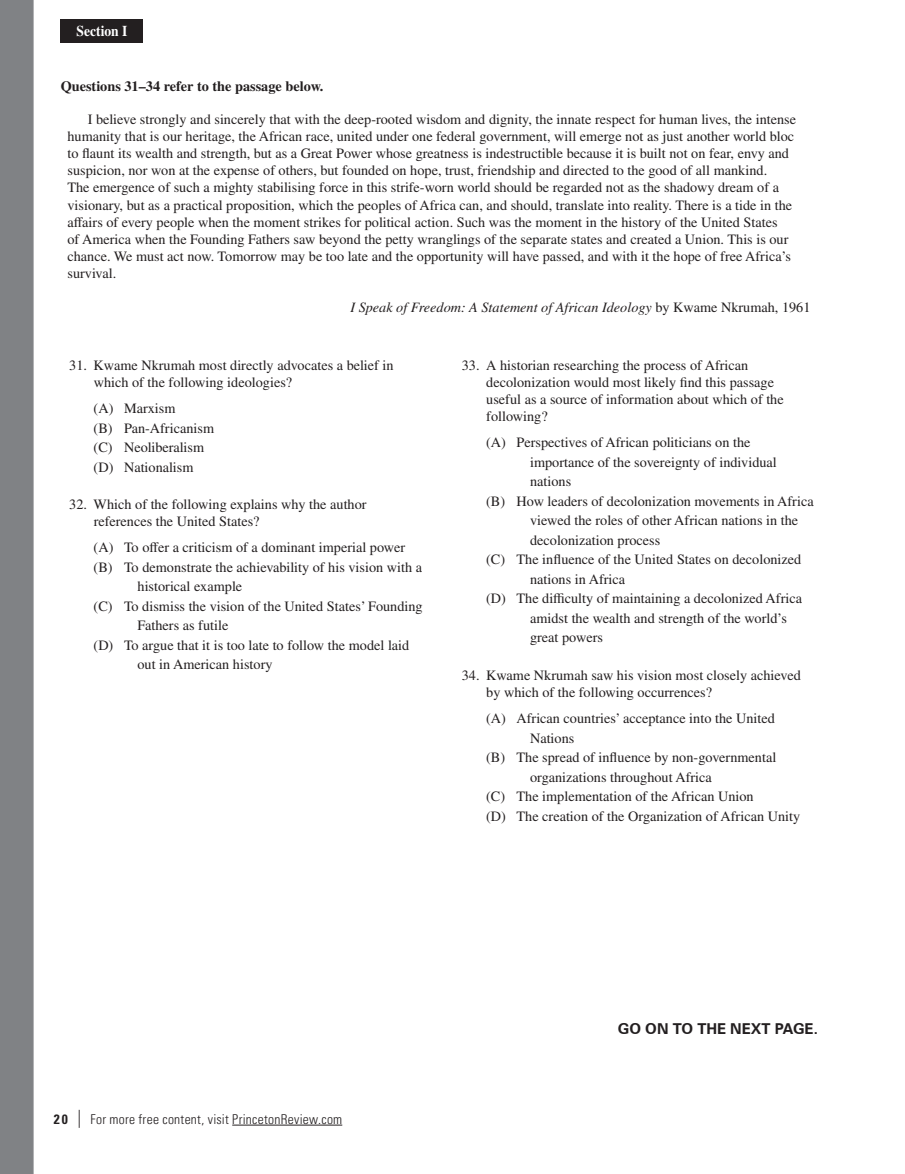
<style>
.page{position:relative;width:905px;height:1174px;background:#fff}
.page>*{position:absolute;margin:0;border:0;box-sizing:border-box;transform-origin:0 0}
.t1{font:700 15px "Zurich BT";color:#231f20}
.t2{font:700 15px "Times LT Pro";color:#fff;scale:.9 1}
.t3{font:14.25px/17.1px "Times LT Pro";color:#231f20}
.t4{font:italic 14.25px "Times LT Pro";color:#231f20}
.t5{font:700 14.25px "Times LT Pro";color:#231f20}
.t6{font:300 condensed 13.5px "Univers LT Pro";letter-spacing:.025em;color:#231f20}
.s1{font-style:normal}
.s2{font-weight:700}
.s3{font-weight:400;font-size:18px}
</style>
<div class="page">
<div style="left:61px;top:19px;width:82px;height:23px;background:#231f20"></div>
<hr style="left:232px;top:1124px;width:110px;height:1px;background:#231f20">
<div style="left:0;top:0;width:34px;height:1174px;background:#808285"></div>
<p class="t2" style="left:77px;top:22px;width:58px">Section I</p>
<p class="t5" style="left:61px;top:77px;width:264px">Questions 31–34 refer to the passage below.</p>
<p class="t3" style="left:67px;top:110px;width:730px;text-indent:20px">I believe strongly and sincerely that with the deep-rooted wisdom and dignity, the innate respect for human lives, the intense humanity that is our heritage, the African race, united under one federal government, will emerge not as just another world bloc to flaunt its wealth and strength, but as a Great Power whose greatness is indestructible because it is built not on fear, envy and suspicion, nor won at the expense of others, but founded on hope, trust, friendship and directed to the good of all mankind.<br>The emergence of such a mighty stabilising force in this strife-worn world should be regarded not as the shadowy dream of a visionary, but as a practical proposition, which the peoples of Africa can, and should, translate into reality. There is a tide in the affairs of every people when the moment strikes for political action. Such was the moment in the history of the United States<br>of America when the Founding Fathers saw beyond the petty wranglings of the separate states and created a Union. This is our chance. We must act now. Tomorrow may be too late and the opportunity will have passed, and with it the hope of free Africa’s survival.</p>
<p class="t4" style="left:350px;top:299px;width:461px">I Speak of Freedom: A Statement of African Ideology <span class="s1">by Kwame Nkrumah, 1961</span></p>
<p class="t3" style="left:94px;top:356px;width:301px;text-indent:-24px">31. Kwame Nkrumah most directly advocates a belief in which of the following ideologies?</p>
<p class="t3" style="left:94px;top:398px;width:122px;line-height:19.5px">(A) Marxism<br>(B) Pan-Africanism (C) Neoliberalism (D) Nationalism</p>
<p class="t3" style="left:94px;top:495px;width:274px;text-indent:-24px">32. Which of the following explains why the author references the United States?</p>
<p class="t3" style="left:94px;top:538px;width:313px">(A) To offer a criticism of a dominant imperial power</p>
<p class="t3" style="left:94px;top:558px;width:330px">(B) To demonstrate the achievability of his vision with a</p>
<p class="t3" style="left:137px;top:577px;width:106px">historical example</p>
<p class="t3" style="left:94px;top:597px;width:330px">(C) To dismiss the vision of the United States’ Founding</p>
<p class="t3" style="left:137px;top:616px;width:92px">Fathers as futile</p>
<p class="t3" style="left:94px;top:636px;width:317px">(D) To argue that it is too late to follow the model laid</p>
<p class="t3" style="left:137px;top:655px;width:136px">out in American history</p>
<p class="t3" style="left:486px;top:356px;width:299px;text-indent:-24px">33. A historian researching the process of African decolonization would most likely find this passage useful as a source of information about which of the following?</p>
<p class="t3" style="left:486px;top:433px;width:266px">(A) Perspectives of African politicians on the</p>
<p class="t3" style="left:530px;top:453px;width:248px">importance of the sovereignty of individual</p>
<p class="t3" style="left:530px;top:472px;width:43px">nations</p>
<p class="t3" style="left:486px;top:492px;width:329px">(B) How leaders of decolonization movements in Africa</p>
<p class="t3" style="left:530px;top:511px;width:269px">viewed the roles of other African nations in the</p>
<p class="t3" style="left:530px;top:531px;width:132px">decolonization process</p>
<p class="t3" style="left:486px;top:550px;width:316px">(C) The influence of the United States on decolonized</p>
<p class="t3" style="left:530px;top:570px;width:96px">nations in Africa</p>
<p class="t3" style="left:486px;top:589px;width:317px">(D) The difficulty of maintaining a decolonized Africa</p>
<p class="t3" style="left:530px;top:609px;width:258px">amidst the wealth and strength of the world’s</p>
<p class="t3" style="left:530px;top:628px;width:74px">great powers</p>
<p class="t3" style="left:486px;top:666px;width:316px;text-indent:-24px">34. Kwame Nkrumah saw his vision most closely achieved by which of the following occurrences?</p>
<p class="t3" style="left:486px;top:709px;width:290px">(A) African countries’ acceptance into the United</p>
<p class="t3" style="left:530px;top:729px;width:46px">Nations</p>
<p class="t3" style="left:486px;top:748px;width:291px">(B) The spread of influence by non-governmental</p>
<p class="t3" style="left:530px;top:768px;width:183px">organizations throughout Africa</p>
<p class="t3" style="left:486px;top:787px;width:269px">(C) The implementation of the African Union</p>
<p class="t3" style="left:486px;top:807px;width:315px">(D) The creation of the Organization of African Unity</p>
<p class="t6" style="left:54px;top:1109px;width:290px"><span class="s2">20</span> <span class="s3">|</span> For more free content, visit PrincetonReview.com</p>
<p class="t1" style="left:617px;top:1018px;width:202px">GO ON TO THE NEXT PAGE.</p>
</div>
